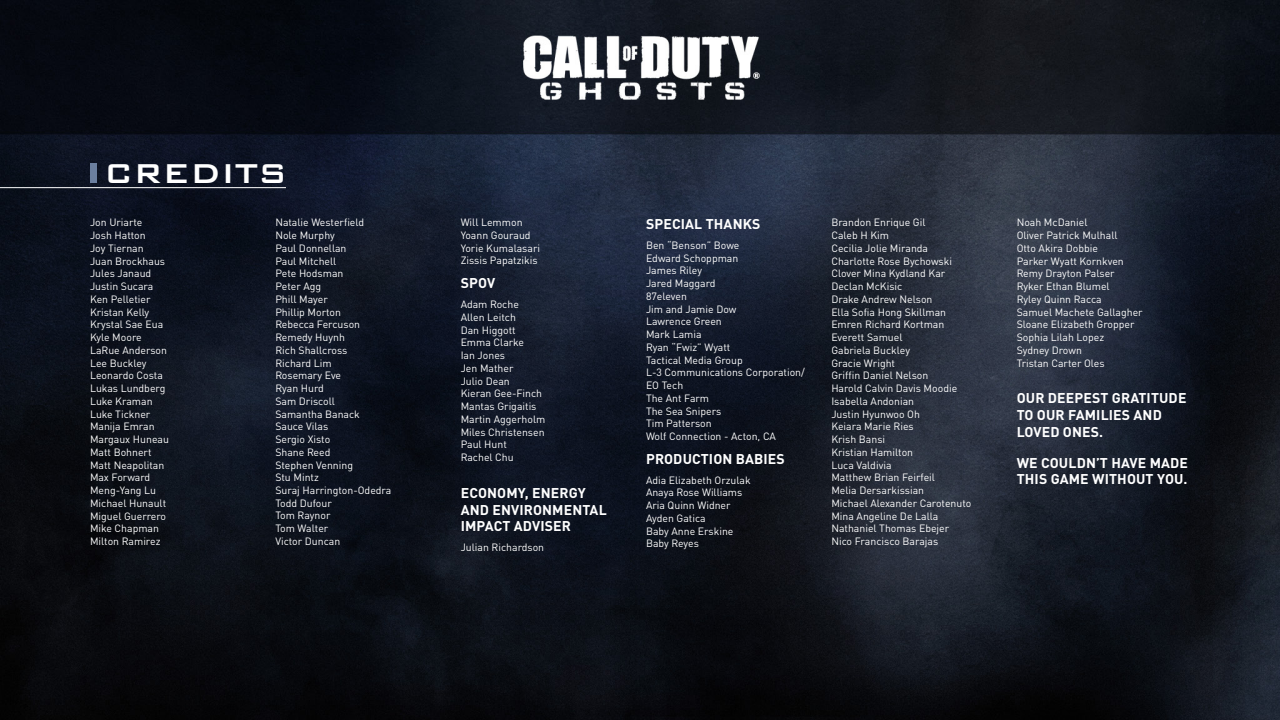
<style>
.page{position:relative;width:1280px;height:720px;background:#fff}
.page>*{position:absolute;margin:0;border:0;box-sizing:border-box;transform-origin:0 0}
.t1{font:500 36.5px "Bank Gothic BT";color:#fff}
.t2{font:700 14px/16.8px "DINOT";letter-spacing:.01em;color:#fff}
.t3{font:10.5px/12.7px "DINOT";color:#fff}
</style>
<div class="page">
<img style="left:0;top:0;width:1280px;height:720px">
<div style="left:90px;top:164px;width:6px;height:19px;background:#6b7f9f"></div>
<hr style="left:0;top:187px;width:286px;height:1px;background:#fff">
<h1 class="t1" style="left:104px;top:153px;width:185px">CREDITS</h1>
<p class="t3" style="left:90px;top:216px;width:81px">Jon Uriarte<br>Josh Hatton<br>Joy Tiernan<br>Juan Brockhaus<br>Jules Janaud<br>Justin Sucara<br>Ken Pelletier<br>Kristan Kelly<br>Krystal Sae Eua<br>Kyle Moore<br>LaRue Anderson<br>Lee Buckley<br>Leonardo Costa<br>Lukas Lundberg<br>Luke Kraman<br>Luke Tickner<br>Manija Emran<br>Margaux Huneau<br>Matt Bohnert<br>Matt Neapolitan<br>Max Forward<br>Meng-Yang Lu<br>Michael Hunault<br>Miguel Guerrero<br>Mike Chapman<br>Milton Ramirez</p>
<p class="t3" style="left:275px;top:216px;width:118px">Natalie Westerfield<br>Nole Murphy<br>Paul Donnellan<br>Paul Mitchell<br>Pete Hodsman<br>Peter Agg<br>Phill Mayer<br>Phillip Morton<br>Rebecca Fercuson<br>Remedy Huynh<br>Rich Shallcross<br>Richard Lim<br>Rosemary Eve<br>Ryan Hurd<br>Sam Driscoll<br>Samantha Banack<br>Sauce Vilas<br>Sergio Xisto<br>Shane Reed<br>Stephen Venning<br>Stu Mintz<br>Suraj Harrington-Odedra<br>Todd Dufour<br>Tom Raynor<br>Tom Walter<br>Victor Duncan</p>
<p class="t3" style="left:461px;top:216px;width:81px">Will Lemmon<br>Yoann Gouraud<br>Yorie Kumalasari<br>Zissis Papatzikis</p>
<h2 class="t2" style="left:461px;top:275px;width:36px">SPOV</h2>
<p class="t3" style="left:461px;top:298px;width:86px">Adam Roche<br>Allen Leitch<br>Dan Higgott<br>Emma Clarke<br>Ian Jones<br>Jen Mather<br>Julio Dean<br>Kieran Gee-Finch<br>Mantas Grigaitis<br>Martin Aggerholm<br>Miles Christensen<br>Paul Hunt<br>Rachel Chu</p>
<h2 class="t2" style="left:461px;top:484px;width:148px">ECONOMY, ENERGY<br>AND ENVIRONMENTAL<br>IMPACT ADVISER</h2>
<p class="t3" style="left:461px;top:541px;width:85px">Julian Richardson</p>
<h2 class="t2" style="left:646px;top:215px;width:116px">SPECIAL THANKS</h2>
<p class="t3" style="left:646px;top:238px;width:160px">Ben “Benson” Bowe<br>Edward Schoppman<br>James Riley<br>Jared Maggard<br>87eleven<br>Jim and Jamie Dow<br>Lawrence Green<br>Mark Lamia<br>Ryan “Fwiz” Wyatt<br>Tactical Media Group<br>L-3 Communications Corporation/<br>EO Tech<br>The Ant Farm<br>The Sea Snipers<br>Tim Patterson<br>Wolf Connection - Acton, CA</p>
<h2 class="t2" style="left:646px;top:450px;width:140px">PRODUCTION BABIES</h2>
<p class="t3" style="left:646px;top:473px;width:106px">Adia Elizabeth Orzulak<br>Anaya Rose Williams<br>Aria Quinn Widner<br>Ayden Gatica<br>Baby Anne Erskine<br>Baby Reyes</p>
<p class="t3" style="left:831px;top:216px;width:142px">Brandon Enrique Gil<br>Caleb H Kim<br>Cecilia Jolie Miranda<br>Charlotte Rose Bychowski<br>Clover Mina Kydland Kar<br>Declan McKisic<br>Drake Andrew Nelson<br>Ella Sofia Hong Skillman<br>Emren Richard Kortman<br>Everett Samuel<br>Gabriela Buckley<br>Gracie Wright<br>Griffin Daniel Nelson<br>Harold Calvin Davis Moodie<br>Isabella Andonian<br>Justin Hyunwoo Oh<br>Keiara Marie Ries<br>Krish Bansi<br>Kristian Hamilton<br>Luca Valdivia<br>Matthew Brian Feirfeil<br>Melia Dersarkissian<br>Michael Alexander Carotenuto<br>Mina Angeline De Lalla<br>Nathaniel Thomas Ebejer<br>Nico Francisco Barajas</p>
<p class="t3" style="left:1017px;top:216px;width:128px">Noah McDaniel<br>Oliver Patrick Mulhall<br>Otto Akira Dobbie<br>Parker Wyatt Kornkven<br>Remy Drayton Palser<br>Ryker Ethan Blumel<br>Ryley Quinn Racca<br>Samuel Machete Gallagher<br>Sloane Elizabeth Gropper<br>Sophia Lilah Lopez<br>Sydney Drown<br>Tristan Carter Oles</p>
<h2 class="t2" style="left:1017px;top:389px;width:171px">OUR DEEPEST GRATITUDE<br>TO OUR FAMILIES AND<br>LOVED ONES.</h2>
<h2 class="t2" style="left:1017px;top:454px;width:173px">WE COULDN’T HAVE MADE<br>THIS GAME WITHOUT YOU.</h2>
</div>
